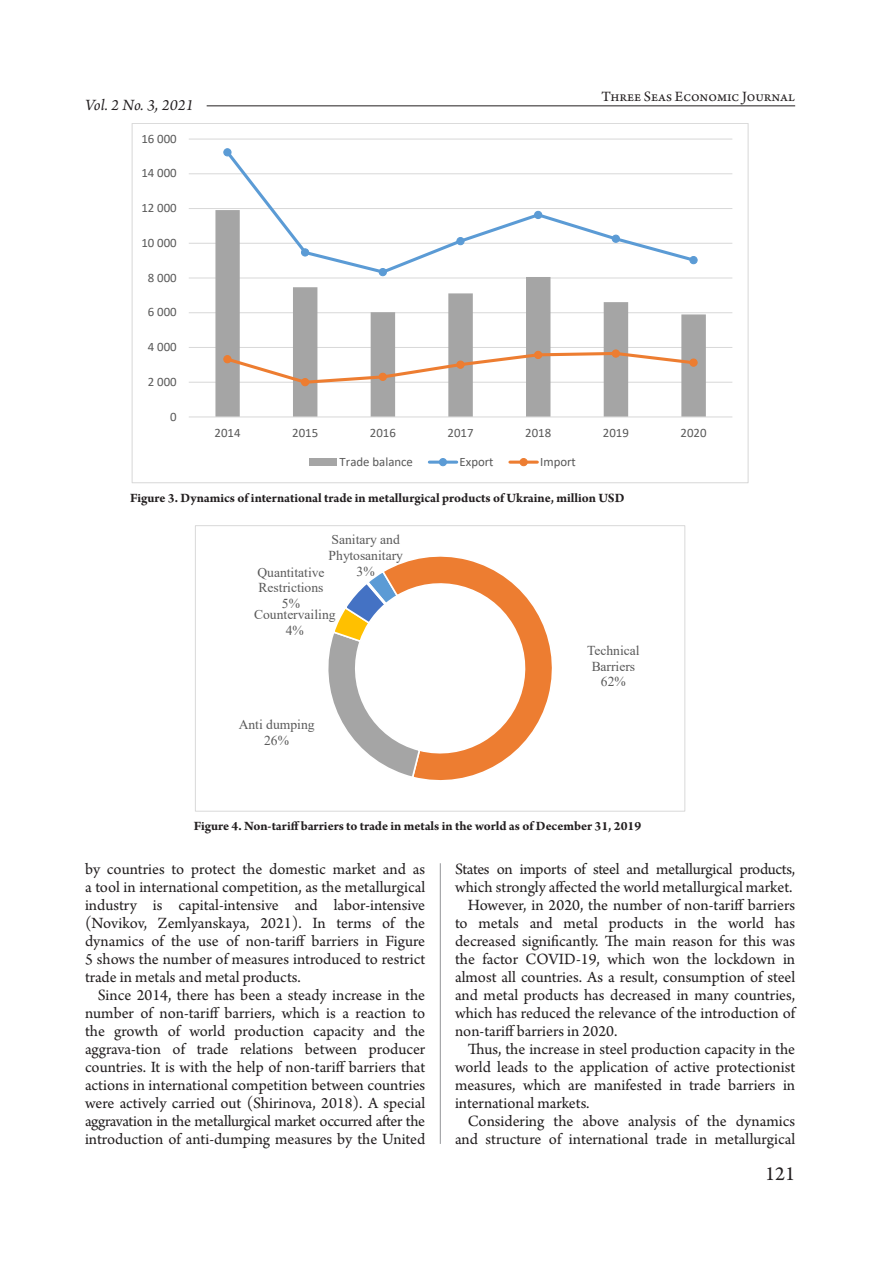
<style>
.page{position:relative;width:893px;height:1263px;background:#fff}
.page>*{position:absolute;margin:0;border:0;box-sizing:border-box;transform-origin:0 0}
.t1{font:21px "Arno Pro";color:#231f20}
.Текст_основной_GREP{font:16.5px/18px "Arno Pro";color:#231f20;text-align:justify}
.t2{font:italic 16.5px "Arno Pro";letter-spacing:.005em;color:#231f20}
.t3{font:15px "Arno Pro";color:#231f20}
.t4{font:13.65px/15.6px "Times New Roman";color:#595959;text-align:center}
.РИСУНОК_подпись{font:700 13.5px "Arno Pro";color:#231f20}
.t5{font:12.9px "Calibri";color:#595959}
</style>
<div class="page">
<hr style="left:207px;top:105px;width:588px;height:1px;background:#231f20">
<hr style="left:189px;top:382px;width:543px;height:1px;background:#d9d9d9">
<hr style="left:189px;top:347px;width:543px;height:1px;background:#d9d9d9">
<hr style="left:189px;top:312px;width:543px;height:1px;background:#d9d9d9">
<hr style="left:189px;top:277px;width:543px;height:1px;background:#d9d9d9">
<hr style="left:189px;top:243px;width:543px;height:1px;background:#d9d9d9">
<hr style="left:189px;top:208px;width:543px;height:1px;background:#d9d9d9">
<hr style="left:189px;top:173px;width:543px;height:1px;background:#d9d9d9">
<hr style="left:189px;top:139px;width:543px;height:1px;background:#d9d9d9">
<svg style="left:215px;top:210px;width:491px;height:206px"></svg>
<hr style="left:189px;top:416px;width:543px;height:1px;background:#d9d9d9">
<svg style="left:223px;top:154px;width:474px;height:121px"></svg>
<div style="left:224px;top:149px;width:7px;height:7px;background:#5b9bd5;border-radius:50%"></div>
<div style="left:223px;top:148px;width:9px;height:8px;border:1px solid #5b9bd5;border-radius:50%"></div>
<div style="left:301px;top:249px;width:8px;height:7px;background:#5b9bd5;border-radius:50%"></div>
<div style="left:301px;top:248px;width:8px;height:9px;border:1px solid #5b9bd5;border-radius:50%"></div>
<div style="left:379px;top:268px;width:7px;height:8px;background:#5b9bd5;border-radius:50%"></div>
<div style="left:379px;top:268px;width:8px;height:8px;border:1px solid #5b9bd5;border-radius:50%"></div>
<div style="left:457px;top:238px;width:7px;height:7px;background:#5b9bd5;border-radius:50%"></div>
<div style="left:456px;top:237px;width:9px;height:8px;border:1px solid #5b9bd5;border-radius:50%"></div>
<div style="left:535px;top:211px;width:7px;height:8px;background:#5b9bd5;border-radius:50%"></div>
<div style="left:534px;top:211px;width:8px;height:8px;border:1px solid #5b9bd5;border-radius:50%"></div>
<div style="left:612px;top:235px;width:7px;height:7px;background:#5b9bd5;border-radius:50%"></div>
<div style="left:612px;top:235px;width:8px;height:8px;border:1px solid #5b9bd5;border-radius:50%"></div>
<div style="left:690px;top:257px;width:7px;height:7px;background:#5b9bd5;border-radius:50%"></div>
<div style="left:689px;top:256px;width:9px;height:8px;border:1px solid #5b9bd5;border-radius:50%"></div>
<svg style="left:224px;top:350px;width:473px;height:35px"></svg>
<div style="left:224px;top:356px;width:7px;height:7px;background:#ed7d31;border-radius:50%"></div>
<div style="left:223px;top:355px;width:9px;height:8px;border:1px solid #ed7d31;border-radius:50%"></div>
<div style="left:301px;top:378px;width:8px;height:8px;background:#ed7d31;border-radius:50%"></div>
<div style="left:301px;top:378px;width:8px;height:8px;border:1px solid #ed7d31;border-radius:50%"></div>
<div style="left:379px;top:373px;width:7px;height:7px;background:#ed7d31;border-radius:50%"></div>
<div style="left:379px;top:373px;width:8px;height:8px;border:1px solid #ed7d31;border-radius:50%"></div>
<div style="left:457px;top:361px;width:7px;height:7px;background:#ed7d31;border-radius:50%"></div>
<div style="left:456px;top:361px;width:9px;height:8px;border:1px solid #ed7d31;border-radius:50%"></div>
<div style="left:535px;top:351px;width:7px;height:7px;background:#ed7d31;border-radius:50%"></div>
<div style="left:534px;top:351px;width:8px;height:8px;border:1px solid #ed7d31;border-radius:50%"></div>
<div style="left:612px;top:350px;width:7px;height:7px;background:#ed7d31;border-radius:50%"></div>
<div style="left:612px;top:349px;width:8px;height:9px;border:1px solid #ed7d31;border-radius:50%"></div>
<div style="left:690px;top:359px;width:7px;height:7px;background:#ed7d31;border-radius:50%"></div>
<div style="left:689px;top:358px;width:9px;height:9px;border:1px solid #ed7d31;border-radius:50%"></div>
<div style="left:309px;top:458px;width:28px;height:7px;background:#a5a5a5"></div>
<hr style="left:429px;top:461px;width:28px;height:3px;background:#5b9bd5">
<div style="left:439px;top:458px;width:7px;height:8px;background:#5b9bd5;border-radius:50%"></div>
<div style="left:439px;top:458px;width:8px;height:8px;border:1px solid #5b9bd5;border-radius:50%"></div>
<hr style="left:510px;top:461px;width:27px;height:3px;background:#ed7d31">
<div style="left:520px;top:458px;width:7px;height:8px;background:#ed7d31;border-radius:50%"></div>
<div style="left:519px;top:458px;width:9px;height:8px;border:1px solid #ed7d31;border-radius:50%"></div>
<svg style="left:328px;top:556px;width:224px;height:224px"></svg>
<div style="left:195px;top:526px;width:490px;height:286px;border:1px solid #d9d9d9"></div>
<hr style="left:440px;top:863px;width:1px;height:281px;background:#939598">
<p class="t2" style="left:85px;top:96px;width:110px">Vol. 2 No. 3, 2021</p>
<p class="t5" style="left:141px;top:129px;width:37px">16 000</p>
<p class="t5" style="left:141px;top:164px;width:37px">14 000</p>
<p class="t5" style="left:141px;top:199px;width:37px">12 000</p>
<p class="t5" style="left:141px;top:234px;width:37px">10 000</p>
<p class="t5" style="left:148px;top:268px;width:30px">8 000</p>
<p class="t5" style="left:148px;top:303px;width:30px">6 000</p>
<p class="t5" style="left:148px;top:338px;width:30px">4 000</p>
<p class="t5" style="left:148px;top:373px;width:30px">2 000</p>
<p class="t5" style="left:170px;top:407px;width:8px">0</p>
<p class="t3" style="left:601px;top:87px;width:195px">Three Seas Economic Journal</p>
<p class="t5" style="left:215px;top:424px;width:28px">2014</p>
<p class="t5" style="left:292px;top:424px;width:28px">2015</p>
<p class="t5" style="left:370px;top:424px;width:28px">2016</p>
<p class="t5" style="left:448px;top:424px;width:28px">2017</p>
<p class="t5" style="left:525px;top:424px;width:28px">2018</p>
<p class="t5" style="left:603px;top:424px;width:28px">2019</p>
<p class="t5" style="left:681px;top:424px;width:28px">2020</p>
<p class="t5" style="left:340px;top:452px;width:75px">Trade balance</p>
<p class="t5" style="left:460px;top:452px;width:36px">Export</p>
<p class="t5" style="left:540px;top:452px;width:37px">Import</p>
<p class="РИСУНОК_подпись" style="left:130px;top:490px;width:496px">Figure 3. Dynamics of international trade in metallurgical products of Ukraine, million USD</p>
<p class="t4" style="left:329px;top:532px;width:76px">Sanitary and<br>Phytosanitary<br>3%</p>
<p class="t4" style="left:257px;top:564px;width:69px">Quantitative<br>Restrictions<br>5%</p>
<p class="t4" style="left:254px;top:606px;width:83px">Countervailing<br>4%</p>
<p class="t4" style="left:239px;top:716px;width:77px">Anti dumping<br>26%</p>
<p class="t4" style="left:587px;top:642px;width:54px">Technical<br>Barriers<br>62%</p>
<p class="РИСУНОК_подпись" style="left:194px;top:818px;width:449px">Figure 4. Non-tariff barriers to trade in metals in the world as of December 31, 2019</p>
<p class="Текст_основной_GREP" style="left:85px;top:861px;width:342px">by countries to protect the domestic market and as a tool in international competition, as the metallurgical industry is capital-intensive and labor-intensive (Novikov, Zemlyanskaya, 2021). In terms of the dynamics of the use of non-tariff barriers in Figure 5 shows the number of measures introduced to restrict trade in metals and metal products.</p>
<p class="Текст_основной_GREP" style="left:85px;top:987px;width:342px;text-indent:13px">Since 2014, there has been a steady increase in the number of non-tariff barriers, which is a reaction to the growth of world production capacity and the aggrava-tion of trade relations between producer countries. It is with the help of non-tariff barriers that actions in international competition between countries were actively carried out (Shirinova, 2018). A special aggravation in the metallurgical market occurred after the introduction of anti-dumping measures by the United</p>
<p class="Текст_основной_GREP" style="left:455px;top:861px;width:342px">States on imports of steel and metallurgical products, which strongly affected the world metallurgical market.</p>
<p class="Текст_основной_GREP" style="left:455px;top:897px;width:342px;text-indent:13px">However, in 2020, the number of non-tariff barriers to metals and metal products in the world has decreased significantly. The main reason for this was the factor COVID-19, which won the lockdown in almost all countries. As a result, consumption of steel and metal products has decreased in many countries, which has reduced the relevance of the introduction of non-tariff barriers in 2020.</p>
<p class="Текст_основной_GREP" style="left:455px;top:1041px;width:342px;text-indent:13px">Thus, the increase in steel production capacity in the world leads to the application of active protectionist measures, which are manifested in trade barriers in international markets.</p>
<p class="Текст_основной_GREP" style="left:455px;top:1113px;width:342px;text-align:right">Considering the above analysis of the dynamics and structure of international trade in metallurgical</p>
<p class="t1" style="left:765px;top:1161px;width:31px">121</p>
</div>
